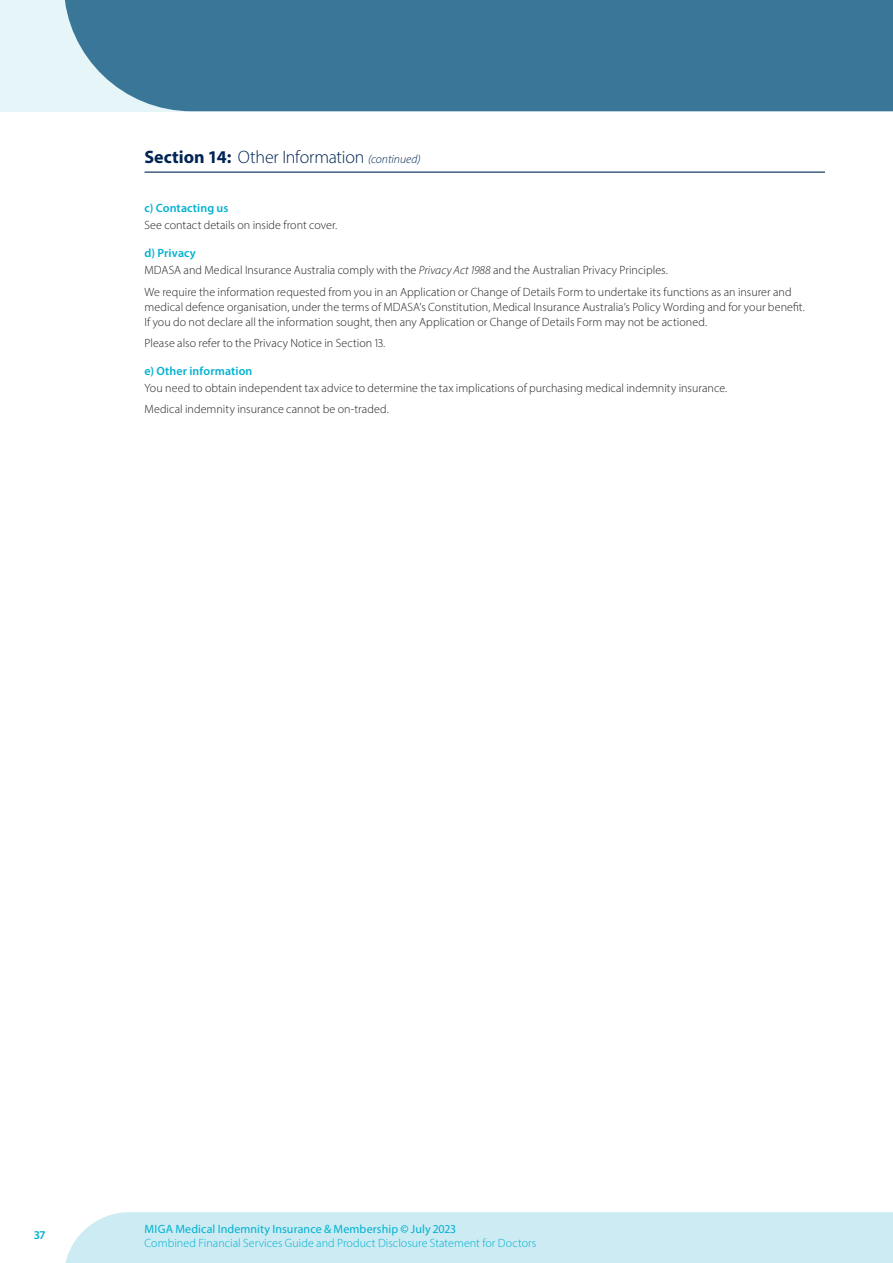
<style>
.page{position:relative;width:893px;height:1263px;background:#fff}
.page>*{position:absolute;margin:0;border:0;box-sizing:border-box;transform-origin:0 0}
.t1{font:300 18px "Myriad Pro";letter-spacing:-.01em;color:#002453}
.t2{font:300 12px/15px "Myriad Pro";letter-spacing:.005em;color:#231f20}
.t3{font:300 12px/14.2px "Myriad Pro";letter-spacing:.005em;color:#00b1d0}
.t4{font:600 12px "Myriad Pro";letter-spacing:.01em;color:#00b1d0}
.s1{font-weight:700}
.s2{font-style:italic;font-size:12px}
.s3{font-weight:600;color:#00b1d0}
.s4{font-style:italic}
.s5{font-weight:400}
.s6{font-weight:600}
</style>
<div class="page">
<div style="left:65px;top:1212px;width:828px;height:51px;background:#ccebf3"></div>
<div style="left:0;top:0;width:893px;height:111px;background:#e5f5f8"></div>
<div style="left:65px;top:0;width:828px;height:111px;background:#397698"></div>
<hr style="left:145px;top:172px;width:680px;height:1px;background:#002453">
<h1 class="t1" style="left:145px;top:146px;width:278px"><span class="s1">Section 14:</span> Other Information <span class="s2">(continued)</span></h1>
<p class="t4" style="left:145px;top:200px;width:85px">c) Contacting us</p>
<p class="t2" style="left:145px;top:218px;width:194px">See contact details on inside front cover.</p>
<p class="t2" style="left:145px;top:244px;width:525px;line-height:17.1px"><span class="s3">d) Privacy<br></span>MDASA and Medical Insurance Australia comply with the <span class="s4">Privacy Act 1988</span> and the Australian Privacy Principles.</p>
<p class="t2" style="left:145px;top:284px;width:662px">We require the information requested from you in an Application or Change of Details Form to undertake its functions as an insurer and medical defence organisation, under the terms of MDASA’s Constitution, Medical Insurance Australia’s Policy Wording and for your benefit.<br>If you do not declare all the information sought, then any Application or Change of Details Form may not be actioned.</p>
<p class="t2" style="left:145px;top:335px;width:242px">Please also refer to the Privacy Notice in Section 13.</p>
<p class="t4" style="left:145px;top:363px;width:109px">e) Other information</p>
<p class="t2" style="left:145px;top:377px;width:584px;line-height:21.5px">You need to obtain independent tax advice to determine the tax implications of purchasing medical indemnity insurance.<br>Medical indemnity insurance cannot be on-traded.</p>
<p class="t4" style="left:34px;top:1227px;width:13px">37</p>
<p class="t3" style="left:145px;top:1221px;width:393px"><span class="s5">MIGA Medical Indemnity Insurance &amp; Membership</span> <span class="s6">©</span> <span class="s5">July 2023<br></span>Combined Financial Services Guide and Product Disclosure Statement for Doctors</p>
</div>
